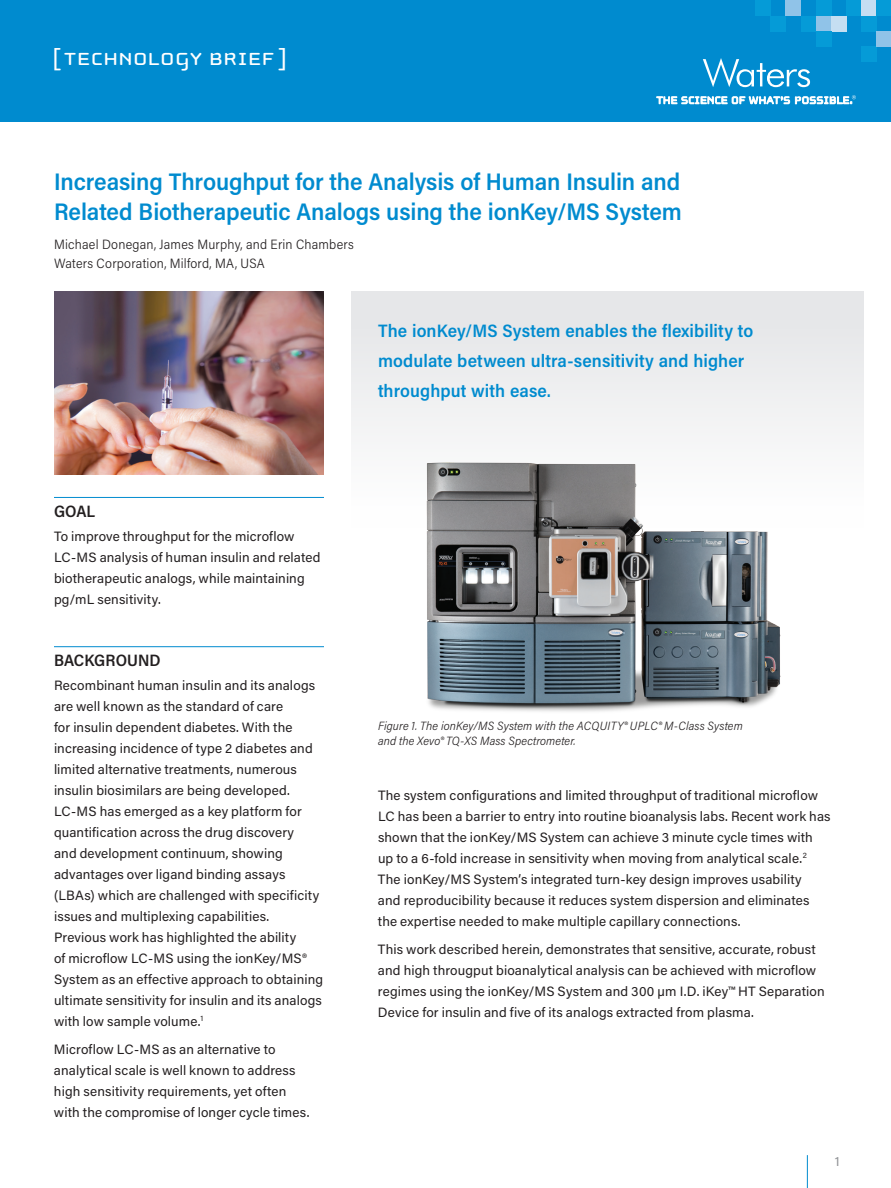
<style>
.page{position:relative;width:891px;height:1188px;background:#fff}
.page>*{position:absolute;margin:0;border:0;box-sizing:border-box;transform-origin:0 0}
.t1{font:25.5px "Cholla Unicase";letter-spacing:.02em;color:#fff;scale:1.1 1}
.t2{font:600 24px/30px "Acumin Pro Semi Cond";letter-spacing:-.005em;color:#008bcf}
.t3{font:600 18px/30px "Acumin Pro Semi Cond";letter-spacing:.005em;color:#008bcf}
.t4{font:600 16.5px "Acumin Pro Semi Cond";letter-spacing:.005em;color:#231f20}
.t5{font:13.5px/21px "Acumin Pro";letter-spacing:.01em;color:#231f20}
.t6{font:300 13.5px/19.5px "Acumin Pro Semi Cond";letter-spacing:.015em;color:#231f20}
.t7{font:13.5px "Acumin Pro";color:#939598}
.t8{font:italic 300 12px/15px "Acumin Pro Semi Cond";letter-spacing:.01em;color:#231f20}
</style>
<div class="page">
<div style="left:351px;top:291px;width:513px;height:236px;background:#e6e7e9"></div>
<div style="left:0;top:0;width:891px;height:122px;background:#008bcf"></div>
<div style="left:755px;top:0;width:15px;height:16px;background:#059bd7"></div>
<div style="left:861px;top:47px;width:15px;height:15px;background:#059bd7"></div>
<div style="left:770px;top:16px;width:16px;height:15px;background:#059bd7"></div>
<div style="left:786px;top:0;width:15px;height:16px;background:#90c3e8"></div>
<div style="left:801px;top:16px;width:15px;height:15px;background:#059bd7"></div>
<div style="left:816px;top:16px;width:16px;height:15px;background:#90c3e8"></div>
<div style="left:832px;top:16px;width:15px;height:15px;background:#c5def2"></div>
<div style="left:816px;top:0;width:16px;height:16px;background:#059bd7"></div>
<div style="left:816px;top:31px;width:16px;height:16px;background:#059bd7"></div>
<div style="left:861px;top:0;width:15px;height:16px;background:#c5def2"></div>
<div style="left:847px;top:0;width:14px;height:16px;background:#059bd7"></div>
<div style="left:876px;top:0;width:15px;height:16px;background:#059bd7"></div>
<div style="left:861px;top:16px;width:15px;height:15px;background:#059bd7"></div>
<div style="left:876px;top:31px;width:15px;height:16px;background:#90c3e8"></div>
<svg style="left:657px;top:95px;width:199px;height:9px"></svg>
<svg style="left:703px;top:58px;width:107px;height:29px"></svg>
<hr style="left:807px;top:1155px;width:1px;height:33px;background:#008bcf">
<img style="left:54px;top:291px;width:270px;height:183px">
<hr style="left:54px;top:497px;width:270px;height:1px;background:#008bcf">
<hr style="left:54px;top:646px;width:270px;height:1px;background:#008bcf">
<img style="left:378px;top:437px;width:459px;height:275px">
<h1 class="t1" style="left:52px;top:46px;width:215px">[ TECHNOLOGY BRIEF ]</h1>
<h2 class="t2" style="left:54px;top:165px;width:629px">Increasing Throughput for the Analysis of Human Insulin and<br>Related Biotherapeutic Analogs using the ionKey/MS System</h2>
<p class="t6" style="left:54px;top:234px;width:301px">Michael Donegan, James Murphy, and Erin Chambers<br>Waters Corporation, Milford, MA, USA</p>
<p class="t4" style="left:54px;top:499px;width:43px">GOAL</p>
<p class="t5" style="left:54px;top:525px;width:268px">To improve throughput for the microflow LC-MS analysis of human insulin and related biotherapeutic analogs, while maintaining pg/mL sensitivity.</p>
<p class="t4" style="left:54px;top:649px;width:108px">BACKGROUND</p>
<p class="t5" style="left:54px;top:674px;width:271px">Recombinant human insulin and its analogs are well known as the standard of care<br>for insulin dependent diabetes. With the increasing incidence of type 2 diabetes and limited alternative treatments, numerous insulin biosimilars are being developed.<br>LC-MS has emerged as a key platform for quantification across the drug discovery<br>and development continuum, showing advantages over ligand binding assays (LBAs) which are challenged with specificity issues and multiplexing capabilities.<br>Previous work has highlighted the ability<br>of microflow LC-MS using the ionKey/MS® System as an effective approach to obtaining ultimate sensitivity for insulin and its analogs with low sample volume.<sup>1</sup></p>
<p class="t5" style="left:54px;top:1039px;width:257px">Microflow LC-MS as an alternative to analytical scale is well known to address high sensitivity requirements, yet often with the compromise of longer cycle times.</p>
<h3 class="t3" style="left:378px;top:315px;width:377px">The ionKey/MS System enables the flexibility to modulate between ultra-sensitivity and higher throughput with ease.</h3>
<p class="t8" style="left:378px;top:717px;width:366px">Figure 1. The ionKey/MS System with the ACQUITY® UPLC® M-Class System and the Xevo® TQ-XS Mass Spectrometer.</p>
<p class="t5" style="left:378px;top:784px;width:454px">The system configurations and limited throughput of traditional microflow LC has been a barrier to entry into routine bioanalysis labs. Recent work has shown that the ionKey/MS System can achieve 3 minute cycle times with up to a 6-fold increase in sensitivity when moving from analytical scale.<sup>2<br></sup>The ionKey/MS System’s integrated turn-key design improves usability<br>and reproducibility because it reduces system dispersion and eliminates the expertise needed to make multiple capillary connections.</p>
<p class="t5" style="left:378px;top:938px;width:448px">This work described herein, demonstrates that sensitive, accurate, robust and high througput bioanalytical analysis can be achieved with microflow regimes using the ionKey/MS System and 300 µm I.D. iKey™ HT Separation Device for insulin and five of its analogs extracted from plasma.</p>
<p class="t7" style="left:835px;top:1151px;width:6px">1</p>
</div>
